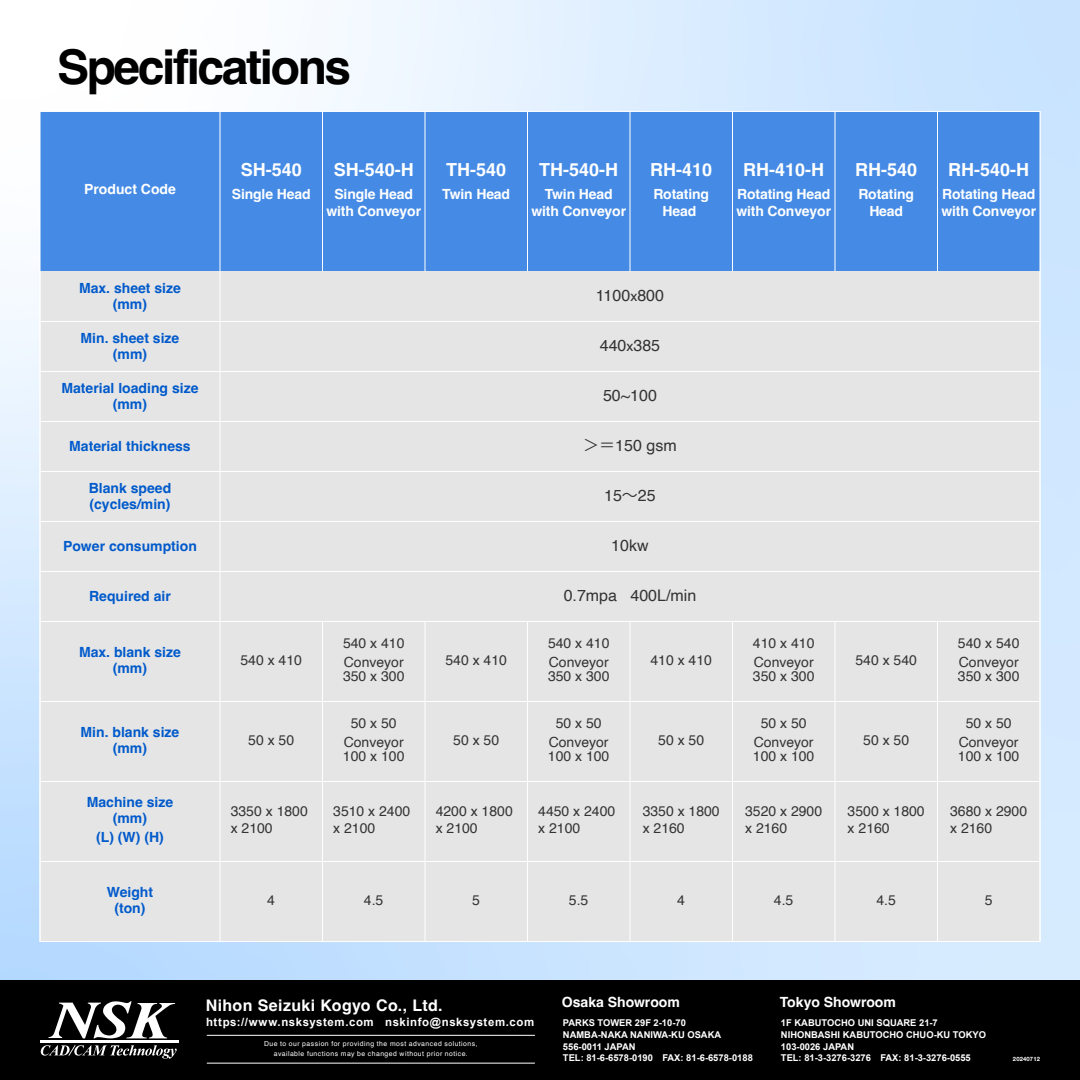
<style>
.page{position:relative;width:1080px;height:1080px;background:#fff}
.page>*{position:absolute;margin:0;border:0;box-sizing:border-box;transform-origin:0 0}
.t1{font:700 48px "Helvetica";letter-spacing:-.05em;color:#000}
.t2{font:700 18px "Helvetica";color:#fff}
.t3{font:16px "Helvetica";color:#333}
.t4{font:700 16px "Helvetica";letter-spacing:.02em;color:#fff}
.t5{font:14px/16.8px "Helvetica";color:#333}
.t6{font:700 14px/16px "Helvetica";color:#005acb;text-align:center}
.t7{font:700 14px/16.8px "Helvetica";letter-spacing:-.01em;color:#fff;text-align:center}
.t8{font:700 11.4px "Arial";letter-spacing:.05em;color:#fff}
.t9{font:700 9.4px/11.7px "Arial";color:#fff}
.t10{font:6.9px/10.3px "Helvetica";letter-spacing:.07em;color:#fff;text-align:center}
.t11{font:700 5.9px "Helvetica Neue";letter-spacing:.025em;color:#fff}
.s1{font-size:14px}
.s2{font-family:"Koz Go Pr 6 N"}
</style>
<div class="page">
<img style="left:0;top:0;width:1080px;height:980px">
<div style="left:40px;top:111px;width:1000px;height:830px;background:#e5e5e5"></div>
<div style="left:40px;top:111px;width:1000px;height:160px;background:#458be5"></div>
<hr style="left:40px;top:861px;width:1000px;height:1px;background:#fff">
<hr style="left:40px;top:781px;width:1000px;height:1px;background:#fff">
<hr style="left:40px;top:701px;width:1000px;height:1px;background:#fff">
<hr style="left:40px;top:621px;width:1000px;height:1px;background:#fff">
<hr style="left:40px;top:571px;width:1000px;height:1px;background:#fff">
<hr style="left:40px;top:521px;width:1000px;height:1px;background:#fff">
<hr style="left:40px;top:471px;width:1000px;height:1px;background:#fff">
<hr style="left:40px;top:421px;width:1000px;height:1px;background:#fff">
<hr style="left:40px;top:371px;width:1000px;height:1px;background:#fff">
<hr style="left:40px;top:321px;width:1000px;height:1px;background:#fff">
<hr style="left:424px;top:621px;width:2px;height:320px;background:#fff">
<hr style="left:322px;top:621px;width:1px;height:320px;background:#fff">
<hr style="left:527px;top:621px;width:1px;height:320px;background:#fff">
<hr style="left:630px;top:621px;width:1px;height:320px;background:#fff">
<hr style="left:732px;top:621px;width:1px;height:320px;background:#fff">
<hr style="left:834px;top:621px;width:2px;height:320px;background:#fff">
<hr style="left:937px;top:621px;width:1px;height:320px;background:#fff">
<hr style="left:220px;top:111px;width:1px;height:830px;background:#fff">
<hr style="left:424px;top:111px;width:2px;height:160px;background:#fff">
<hr style="left:322px;top:111px;width:1px;height:160px;background:#fff">
<hr style="left:527px;top:111px;width:1px;height:160px;background:#fff">
<hr style="left:630px;top:111px;width:1px;height:160px;background:#fff">
<hr style="left:732px;top:111px;width:1px;height:160px;background:#fff">
<hr style="left:834px;top:111px;width:2px;height:160px;background:#fff">
<hr style="left:937px;top:111px;width:1px;height:160px;background:#fff">
<div style="left:0;top:980px;width:1080px;height:100px;background:#000"></div>
<svg style="left:48px;top:1001px;width:127px;height:37px"></svg>
<svg style="left:41px;top:1045px;width:136px;height:14px"></svg>
<hr style="left:40px;top:1041px;width:139px;height:2px;background:#fff">
<hr style="left:207px;top:1035px;width:328px;height:1px;background:#fff">
<hr style="left:207px;top:1063px;width:328px;height:1px;background:#fff">
<h1 class="t1" style="left:57px;top:38px;width:296px">Specifications</h1>
<p class="t7" style="left:84px;top:182px;width:93px">Product Code</p>
<p class="t2" style="left:241px;top:158px;width:63px">SH-540</p>
<p class="t7" style="left:232px;top:188px;width:80px">Single Head</p>
<p class="t2" style="left:334px;top:158px;width:82px">SH-540-H</p>
<p class="t7" style="left:326px;top:188px;width:96px">Single Head with Conveyor</p>
<p class="t2" style="left:446px;top:158px;width:62px">TH-540</p>
<p class="t7" style="left:442px;top:188px;width:69px">Twin Head</p>
<p class="t2" style="left:539px;top:158px;width:81px">TH-540-H</p>
<p class="t7" style="left:531px;top:188px;width:96px">Twin Head with Conveyor</p>
<p class="t2" style="left:650px;top:158px;width:64px">RH-410</p>
<p class="t7" style="left:653px;top:188px;width:57px">Rotating<br>Head</p>
<p class="t2" style="left:743px;top:158px;width:82px">RH-410-H</p>
<p class="t7" style="left:736px;top:188px;width:96px;text-align:left">Rotating Head with Conveyor</p>
<p class="t2" style="left:855px;top:158px;width:64px">RH-540</p>
<p class="t7" style="left:858px;top:188px;width:57px">Rotating<br>Head</p>
<p class="t2" style="left:948px;top:158px;width:82px">RH-540-H</p>
<p class="t7" style="left:941px;top:188px;width:96px;text-align:left">Rotating Head with Conveyor</p>
<p class="t6" style="left:79px;top:281px;width:103px">Max. sheet size (mm)</p>
<p class="t3" style="left:596px;top:283px;width:70px">1100<span class="s1">x</span>800</p>
<p class="t6" style="left:81px;top:331px;width:100px">Min. sheet size (mm)</p>
<p class="t3" style="left:600px;top:333px;width:62px">440<span class="s1">x</span>385</p>
<p class="t6" style="left:62px;top:381px;width:138px">Material loading size (mm)</p>
<p class="t3" style="left:603px;top:383px;width:55px">50~100</p>
<p class="t6" style="left:69px;top:439px;width:123px">Material thickness</p>
<p class="t6" style="left:89px;top:481px;width:84px;text-align:left">Blank speed (cycles/min)</p>
<p class="t3" style="left:604px;top:483px;width:53px">15<span class="s2">～</span>25</p>
<p class="t6" style="left:63px;top:539px;width:135px">Power consumption</p>
<p class="t3" style="left:611px;top:533px;width:39px">10kw</p>
<p class="t6" style="left:89px;top:589px;width:83px">Required air</p>
<p class="t3" style="left:564px;top:583px;width:134px">0.7mpa 400L/min</p>
<p class="t3" style="left:583px;top:433px;width:95px"><span class="s2">＞＝</span>150 gsm</p>
<p class="t6" style="left:79px;top:645px;width:103px">Max. blank size (mm)</p>
<p class="t5" style="left:240px;top:652px;width:63px">540 x 410</p>
<p class="t6" style="left:81px;top:725px;width:100px">Min. blank size (mm)</p>
<p class="t5" style="left:248px;top:732px;width:47px">50 x 50</p>
<p class="t5" style="left:343px;top:634px;width:63px;line-height:18.7px">540 x 410<br>Conveyor</p>
<p class="t5" style="left:343px;top:668px;width:63px">350 x 300</p>
<p class="t5" style="left:344px;top:714px;width:61px;line-height:18.8px;text-align:center">50 x 50<br>Conveyor</p>
<p class="t5" style="left:343px;top:748px;width:63px">100 x 100</p>
<p class="t5" style="left:445px;top:652px;width:63px">540 x 410</p>
<p class="t5" style="left:453px;top:732px;width:47px">50 x 50</p>
<p class="t5" style="left:548px;top:634px;width:63px;line-height:18.8px">540 x 410<br>Conveyor</p>
<p class="t5" style="left:548px;top:668px;width:63px">350 x 300</p>
<p class="t5" style="left:549px;top:714px;width:61px;line-height:18.8px;text-align:center">50 x 50<br>Conveyor</p>
<p class="t5" style="left:548px;top:748px;width:63px">100 x 100</p>
<p class="t5" style="left:651px;top:652px;width:63px">410 x 410</p>
<p class="t5" style="left:658px;top:732px;width:47px">50 x 50</p>
<p class="t5" style="left:753px;top:634px;width:63px;line-height:18.8px">410 x 410<br>Conveyor</p>
<p class="t5" style="left:753px;top:668px;width:63px">350 x 300</p>
<p class="t5" style="left:754px;top:714px;width:61px;line-height:18.8px;text-align:center">50 x 50<br>Conveyor</p>
<p class="t5" style="left:753px;top:748px;width:63px">100 x 100</p>
<p class="t5" style="left:958px;top:635px;width:63px">540 x 540</p>
<p class="t5" style="left:855px;top:652px;width:63px">540 x 540</p>
<p class="t5" style="left:958px;top:656px;width:63px;line-height:13.7px">Conveyor<br>350 x 300</p>
<p class="t5" style="left:863px;top:732px;width:47px">50 x 50</p>
<p class="t5" style="left:959px;top:714px;width:61px;line-height:18.8px;text-align:center">50 x 50<br>Conveyor</p>
<p class="t5" style="left:958px;top:748px;width:63px">100 x 100</p>
<p class="t6" style="left:87px;top:795px;width:88px">Machine size (mm)</p>
<p class="t6" style="left:96px;top:830px;width:69px">(L) (W) (H)</p>
<p class="t5" style="left:231px;top:803px;width:79px">3350 x 1800 x 2100</p>
<p class="t5" style="left:436px;top:803px;width:79px">4200 x 1800 x 2100</p>
<p class="t5" style="left:538px;top:803px;width:79px">4450 x 2400 x 2100</p>
<p class="t5" style="left:643px;top:803px;width:79px">3350 x 1800 x 2160</p>
<p class="t5" style="left:745px;top:803px;width:79px">3520 x 2900 x 2160</p>
<p class="t5" style="left:848px;top:803px;width:79px">3500 x 1800 x 2160</p>
<p class="t5" style="left:950px;top:803px;width:79px">3680 x 2900 x 2160</p>
<p class="t5" style="left:333px;top:803px;width:79px">3510 x 2400 x 2100</p>
<p class="t6" style="left:107px;top:885px;width:48px">Weight (ton)</p>
<p class="t5" style="left:267px;top:892px;width:9px">4</p>
<p class="t5" style="left:364px;top:892px;width:21px">4.5</p>
<p class="t5" style="left:472px;top:892px;width:9px">5</p>
<p class="t5" style="left:569px;top:892px;width:21px">5.5</p>
<p class="t5" style="left:677px;top:892px;width:9px">4</p>
<p class="t5" style="left:774px;top:892px;width:21px">4.5</p>
<p class="t5" style="left:876px;top:892px;width:21px">4.5</p>
<p class="t5" style="left:985px;top:892px;width:9px">5</p>
<p class="t7" style="left:562px;top:995px;width:120px">Osaka Showroom</p>
<p class="t4" style="left:206px;top:995px;width:238px">Nihon Seizuki Kogyo Co., Ltd.</p>
<p class="t8" style="left:206px;top:1014px;width:330px">https://www.nsksystem.com nskinfo@nsksystem.com</p>
<p class="t9" style="left:563px;top:1017px;width:191px">PARKS TOWER 29F 2-10-70<br>NAMBA-NAKA NANIWA-KU OSAKA<br>556-0011 JAPAN<br>TEL: 81-6-6578-0190 FAX: 81-6-6578-0188</p>
<p class="t10" style="left:264px;top:1039px;width:215px">Due to our passion for providing the most advanced solutions, available functions may be changed without prior notice.</p>
<p class="t7" style="left:780px;top:995px;width:118px">Tokyo Showroom</p>
<p class="t9" style="left:781px;top:1017px;width:207px">1F KABUTOCHO UNI SQUARE 21-7<br>NIHONBASHI KABUTOCHO CHUO-KU TOKYO<br>103-0026 JAPAN<br>TEL: 81-3-3276-3276 FAX: 81-3-3276-0555</p>
<p class="t11" style="left:1013px;top:1054px;width:29px">20240712</p>
</div>
